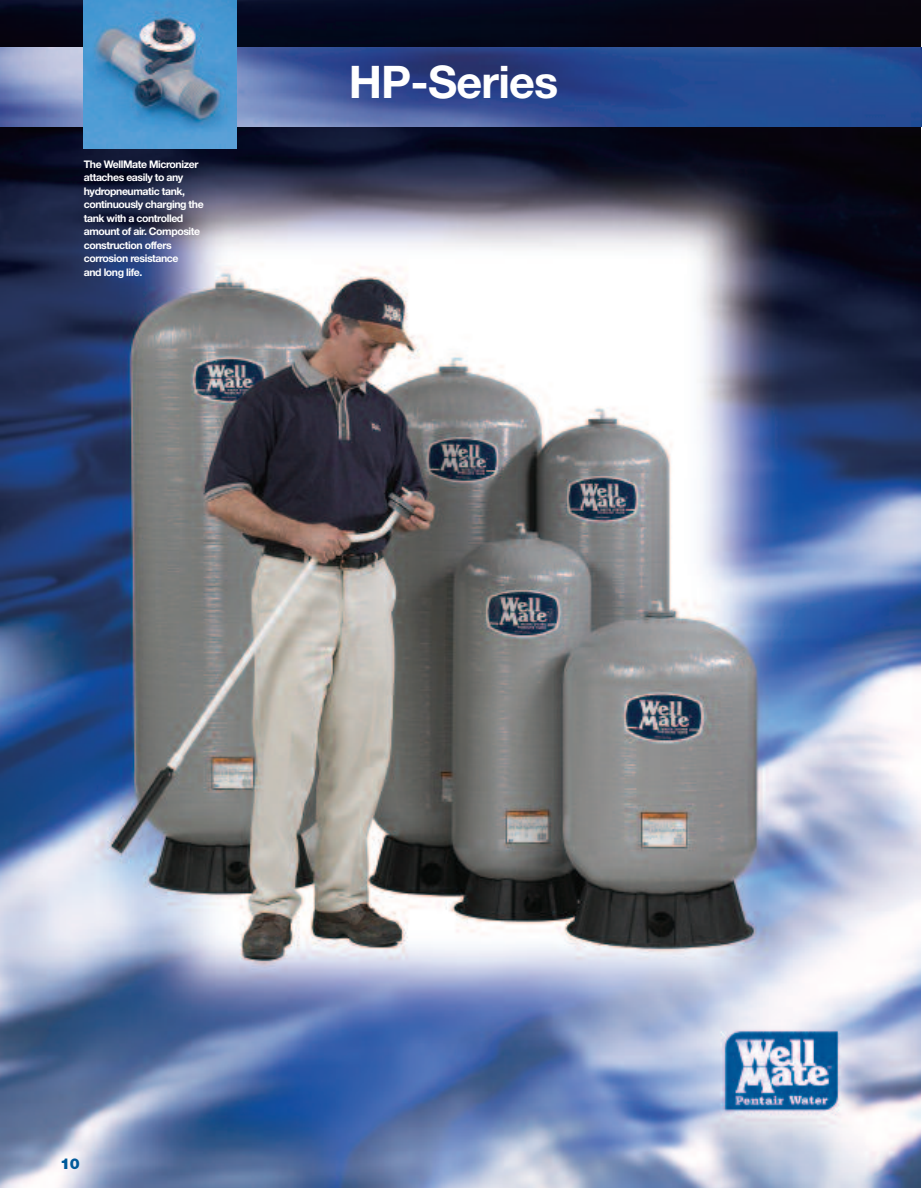
<style>
.page{position:relative;width:922px;height:1188px;background:#fff}
.page>*{position:absolute;margin:0;border:0;box-sizing:border-box;transform-origin:0 0}
.t1{font:700 45px "Helvetica Neue";letter-spacing:-.015em;color:#fff}
.t2{font:900 15px "Helvetica Neue";color:#00599a}
.t3{font:700 10.5px/13.5px "Helvetica Neue";letter-spacing:-.04em;color:#fff}
</style>
<div class="page">
<img style="left:0;top:0;width:920px;height:1188px">
<img style="left:0;top:47px;width:922px;height:79px">
<img style="left:84px;top:0;width:153px;height:148px">
<p class="t3" style="left:84px;top:158px;width:121px">The WellMate Micronizer attaches easily to any hydropneumatic tank, continuously charging the tank with a controlled amount of air. Composite construction offers corrosion resistance<br>and long life.</p>
<h1 class="t1" style="left:349px;top:66px;width:211px">HP-Series</h1>
<h2 class="t2" style="left:60px;top:1158px;width:21px">10</h2>
</div>
